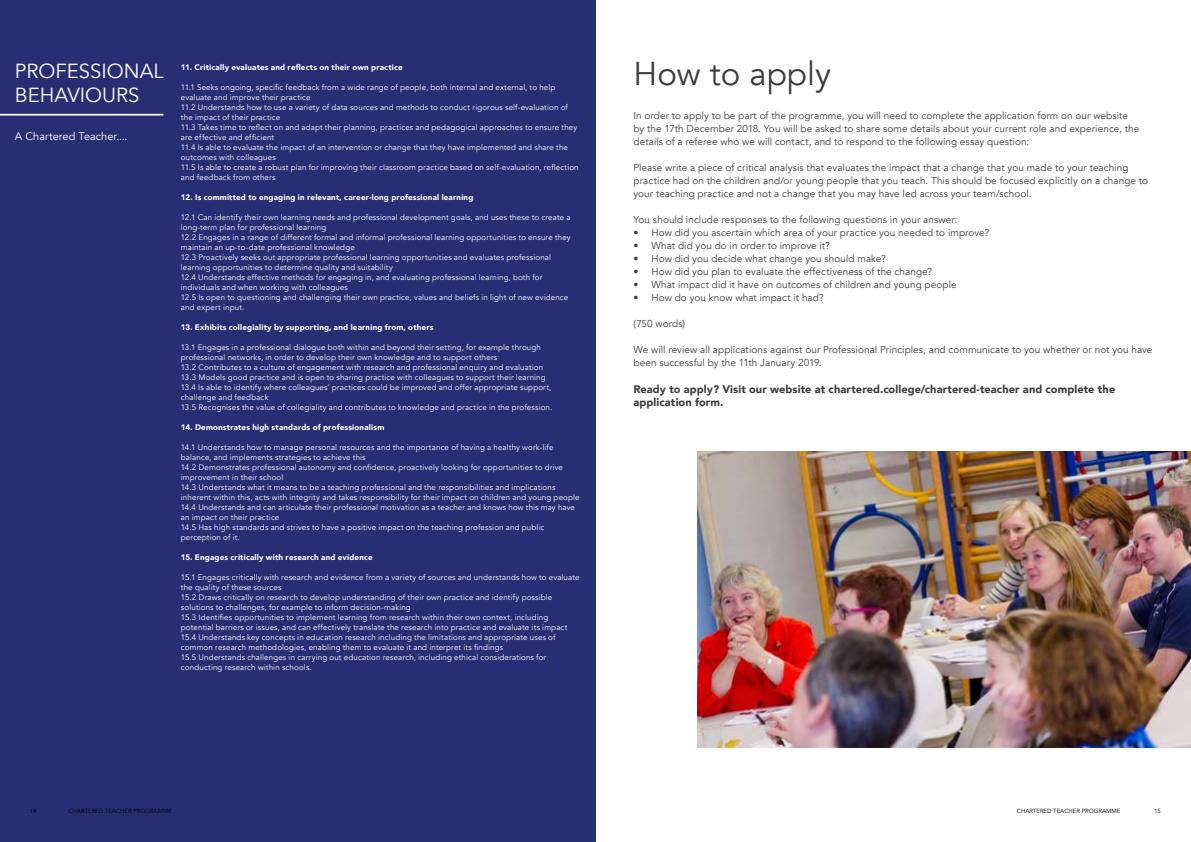
<style>
.page{position:relative;width:1191px;height:842px;background:#fff}
.page>*{position:absolute;margin:0;border:0;box-sizing:border-box;transform-origin:0 0}
.t1{font:33px "Avenir";color:#3c3c3b}
.t2{font:20.3px/24px "Avenir";color:#fff}
.t3{font:900 11px/13px "Avenir";letter-spacing:.01em;color:#3c3c3b}
.t4{font:11px "Avenir";color:#fff}
.t5{font:10px/13px "Avenir";letter-spacing:.005em;color:#3c3c3b}
.t6{font:8px/10px "Avenir";letter-spacing:.015em;color:#fff}
.t7{font:900 8px "Avenir";letter-spacing:.02em;color:#fff}
.t8{font:6px "Avenir";color:#000}
</style>
<div class="page">
<div style="left:0;top:0;width:595px;height:842px;background:#282e73"></div>
<hr style="left:0;top:114px;width:163px;height:2px;background:#fff">
<img style="left:697px;top:452px;width:494px;height:295px">
<h2 class="t2" style="left:15px;top:59px;width:150px">PROFESSIONAL<br>BEHAVIOURS</h2>
<h3 class="t4" style="left:15px;top:130px;width:114px">A Chartered Teacher....</h3>
<p class="t7" style="left:181px;top:60px;width:223px">11. Critically evaluates and reflects on their own practice</p>
<p class="t6" style="left:181px;top:82px;width:399px">11.1 Seeks ongoing, specific feedback from a wide range of people, both internal and external, to help evaluate and improve their practice<br>11.2 Understands how to use a variety of data sources and methods to conduct rigorous self-evaluation of the impact of their practice<br>11.3 Takes time to reflect on and adapt their planning, practices and pedagogical approaches to ensure they are effective and efficient<br>11.4 Is able to evaluate the impact of an intervention or change that they have implemented and share the outcomes with colleagues<br>11.5 Is able to create a robust plan for improving their classroom practice based on self-evaluation, reflection and feedback from others</p>
<p class="t7" style="left:181px;top:190px;width:294px">12. Is committed to engaging in relevant, career-long professional learning</p>
<p class="t6" style="left:181px;top:212px;width:391px">12.1 Can identify their own learning needs and professional development goals, and uses these to create a long-term plan for professional learning<br>12.2 Engages in a range of different formal and informal professional learning opportunities to ensure they maintain an up-to-date professional knowledge<br>12.3 Proactively seeks out appropriate professional learning opportunities and evaluates professional learning opportunities to determine quality and suitability<br>12.4 Understands effective methods for engaging in, and evaluating professional learning, both for individuals and when working with colleagues<br>12.5 Is open to questioning and challenging their own practice, values and beliefs in light of new evidence and expert input.</p>
<p class="t7" style="left:181px;top:320px;width:254px">13. Exhibits collegiality by supporting, and learning from, others</p>
<p class="t6" style="left:181px;top:342px;width:373px">13.1 Engages in a professional dialogue both within and beyond their setting, for example through professional networks, in order to develop their own knowledge and to support others<br>13.2 Contributes to a culture of engagement with research and professional enquiry and evaluation 13.3 Models good practice and is open to sharing practice with colleagues to support their learning 13.4 Is able to identify where colleagues’ practices could be improved and offer appropriate support, challenge and feedback<br>13.5 Recognises the value of collegiality and contributes to knowledge and practice in the profession.</p>
<p class="t7" style="left:181px;top:420px;width:205px">14. Demonstrates high standards of professionalism</p>
<p class="t6" style="left:181px;top:442px;width:400px">14.1 Understands how to manage personal resources and the importance of having a healthy work-life balance, and implements strategies to achieve this<br>14.2 Demonstrates professional autonomy and confidence, proactively looking for opportunities to drive improvement in their school<br>14.3 Understands what it means to be a teaching professional and the responsibilities and implications inherent within this, acts with integrity and takes responsibility for their impact on children and young people 14.4 Understands and can articulate their professional motivation as a teacher and knows how this may have an impact on their practice<br>14.5 Has high standards and strives to have a positive impact on the teaching profession and public perception of it.</p>
<p class="t7" style="left:181px;top:550px;width:193px">15. Engages critically with research and evidence</p>
<p class="t6" style="left:181px;top:572px;width:400px">15.1 Engages critically with research and evidence from a variety of sources and understands how to evaluate the quality of these sources<br>15.2 Draws critically on research to develop understanding of their own practice and identify possible solutions to challenges, for example to inform decision-making<br>15.3 Identifies opportunities to implement learning from research within their own context, including potential barriers or issues, and can effectively translate the research into practice and evaluate its impact 15.4 Understands key concepts in education research including the limitations and appropriate uses of common research methodologies, enabling them to evaluate it and interpret its findings<br>15.5 Understands challenges in carrying out education research, including ethical considerations for conducting research within schools.</p>
<h1 class="t1" style="left:633px;top:54px;width:199px">How to apply</h1>
<p class="t5" style="left:633px;top:110px;width:507px">In order to apply to be part of the programme, you will need to complete the application form on our website by the 17th December 2018. You will be asked to share some details about your current role and experience, the details of a referee who we will contact, and to respond to the following essay question:</p>
<p class="t5" style="left:633px;top:162px;width:516px">Please write a piece of critical analysis that evaluates the impact that a change that you made to your teaching practice had on the children and/or young people that you teach. This should be focused explicitly on a change to your teaching practice and not a change that you may have led across your team/school.</p>
<p class="t5" style="left:633px;top:214px;width:325px">You should include responses to the following questions in your answer:</p>
<p class="t5" style="left:633px;top:227px;width:357px">• How did you ascertain which area of your practice you needed to improve?</p>
<p class="t5" style="left:633px;top:240px;width:198px">• What did you do in order to improve it?</p>
<p class="t5" style="left:633px;top:253px;width:254px">• How did you decide what change you should make?</p>
<p class="t5" style="left:633px;top:266px;width:300px">• How did you plan to evaluate the effectiveness of the change?</p>
<p class="t5" style="left:633px;top:279px;width:325px">• What impact did it have on outcomes of children and young people</p>
<p class="t5" style="left:633px;top:292px;width:192px">• How do you know what impact it had?</p>
<p class="t5" style="left:633px;top:318px;width:53px">(750 words)</p>
<p class="t5" style="left:633px;top:344px;width:520px">We will review all applications against our Professional Principles, and communicate to you whether or not you have been successful by the 11th January 2019.</p>
<h3 class="t3" style="left:633px;top:383px;width:483px">Ready to apply? Visit our website at chartered.college/chartered-teacher and complete the application form.</h3>
<p class="t8" style="left:30px;top:808px;width:8px">14</p>
<p class="t8" style="left:68px;top:807px;width:105px">CHARTERED TEACHER PROGRAMME</p>
<p class="t8" style="left:1016px;top:807px;width:105px">CHARTERED TEACHER PROGRAMME</p>
<p class="t8" style="left:1154px;top:808px;width:8px">15</p>
</div>
